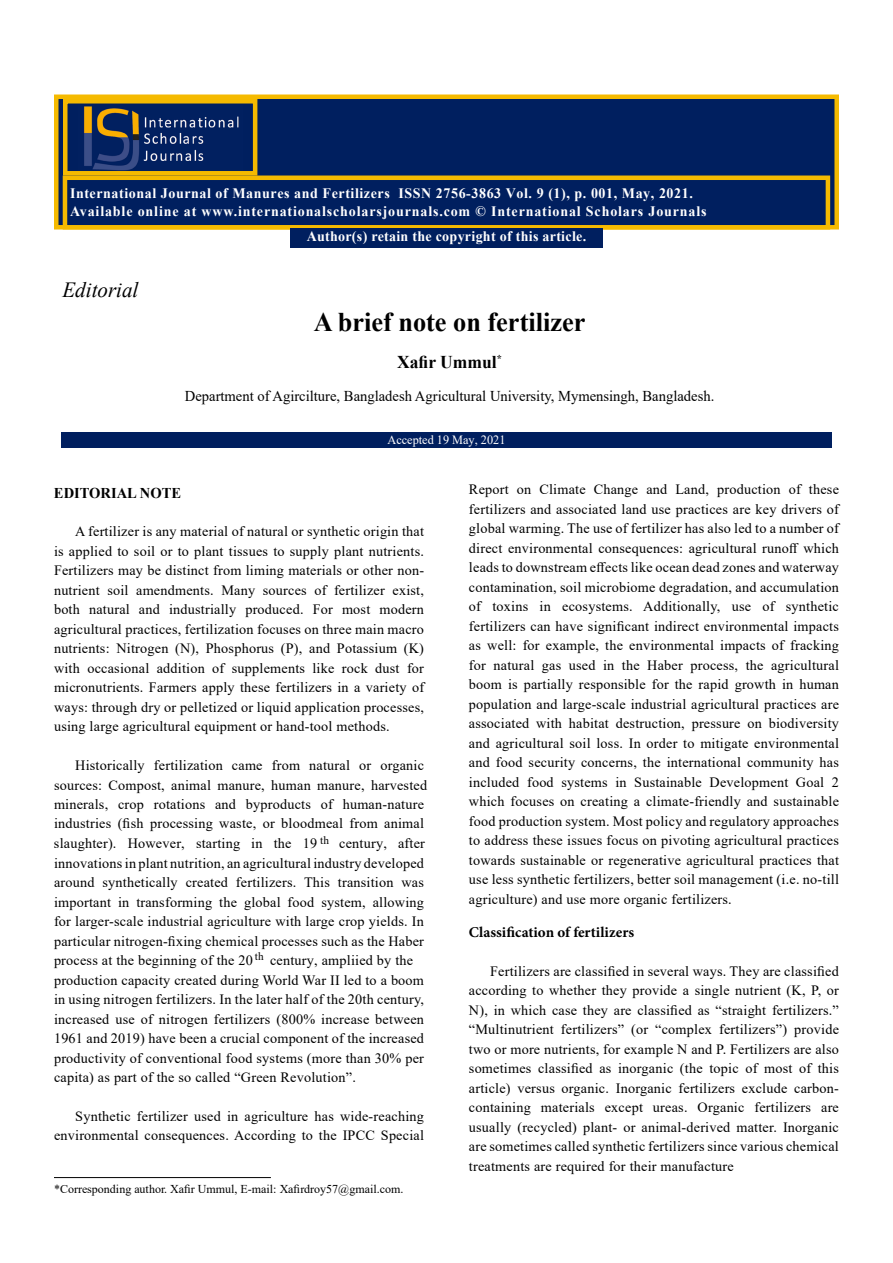
<style>
.page{position:relative;width:893px;height:1263px;background:#fff}
.page>*{position:absolute;margin:0;border:0;box-sizing:border-box;transform-origin:0 0}
.t1{font:700 27px "Times New Roman";color:#000}
.t2{font:italic 21.6px "Times New Roman";color:#000}
.t3{font:700 18px "Times New Roman";color:#000}
.t4{font:15px "Times New Roman";color:#000}
.t5{font:700 15px "Minion Pro";color:#000}
.t6{font:700 15px "Times New Roman";color:#000}
.t7{font:700 14.4px/17.2px "Times New Roman";letter-spacing:.06em;color:#fff}
.t8{font:700 14.4px "Times New Roman";letter-spacing:.02em;color:#fff}
.t9{font:14.25px/19.5px "Times New Roman";letter-spacing:.015em;color:#000;text-align:justify}
.t10{font:12.6px "Times New Roman";color:#fff}
.t11{font:12px "Times New Roman";color:#000}
</style>
<div class="page">
<div style="left:54px;top:94px;width:785px;height:136px;background:#001f5f;border:4px solid #f5ba00"></div>
<div style="left:63px;top:176px;width:767px;height:54px;background:#001f5f;border:4px solid #f5ba00"></div>
<img style="left:84px;top:106px;width:155px;height:65px">
<div style="left:63px;top:99px;width:194px;height:77px;border:4px solid #f5ba00"></div>
<div style="left:290px;top:228px;width:313px;height:20px;background:#001f5f"></div>
<div style="left:61px;top:432px;width:771px;height:15px;background:#001f5f"></div>
<hr style="left:54px;top:1177px;width:217px;height:1px;background:#000">
<p class="t7" style="left:70px;top:184px;width:638px">International Journal of Manures and Fertilizers ISSN 2756-3863 Vol. 9 (1), p. 001, May, 2021.<br>Available online at www.internationalscholarsjournals.com © International Scholars Journals</p>
<p class="t8" style="left:307px;top:225px;width:281px">Author(s) retain the copyright of this article.</p>
<h2 class="t2" style="left:62px;top:275px;width:78px">Editorial</h2>
<h1 class="t1" style="left:314px;top:303px;width:273px">A brief note on fertilizer</h1>
<p class="t3" style="left:397px;top:349px;width:106px">Xafir Ummul<sup>*</sup></p>
<p class="t4" style="left:185px;top:385px;width:531px">Department of Agircilture, Bangladesh Agricultural University, Mymensingh, Bangladesh.</p>
<p class="t10" style="left:388px;top:430px;width:119px">Accepted 19 May, 2021</p>
<p class="t6" style="left:54px;top:482px;width:129px">EDITORIAL NOTE</p>
<p class="t9" style="left:54px;top:521px;width:372px;text-indent:21px">A fertilizer is any material of natural or synthetic origin that is applied to soil or to plant tissues to supply plant nutrients.<br>Fertilizers may be distinct from liming materials or other non&shy;nutrient soil amendments. Many sources of fertilizer exist, both natural and industrially produced. For most modern agricultural practices, fertilization focuses on three main macro nutrients: Nitrogen (N), Phosphorus (P), and Potassium (K) with occasional addition of supplements like rock dust for micronutrients. Farmers apply these fertilizers in a variety of ways: through dry or pelletized or liquid application processes, using large agricultural equipment or hand-tool methods.</p>
<p class="t9" style="left:54px;top:755px;width:375px;text-align:left;text-indent:21px">Historically fertilization came from natural or organic sources: Compost, animal manure, human manure, harvested minerals, crop rotations and byproducts of human-nature industries (fish processing waste, or bloodmeal from animal</p>
<p class="t9" style="left:54px;top:852px;width:372px">innovations in plant nutrition, an agricultural industry developed around synthetically created fertilizers. This transition was important in transforming the global food system, allowing for larger-scale industrial agriculture with large crop yields. In particular nitrogen-fixing chemical processes such as the Haber</p>
<p class="t9" style="left:54px;top:969px;width:372px">production capacity created during World War II led to a boom in using nitrogen fertilizers. In the later half of the 20th century, increased use of nitrogen fertilizers (800% increase between 1961 and 2019) have been a crucial component of the increased productivity of conventional food systems (more than 30% per capita) as part of the so called “Green Revolution”.</p>
<p class="t9" style="left:54px;top:1106px;width:372px;text-align:right">Synthetic fertilizer used in agriculture has wide-reaching environmental consequences. According to the IPCC Special</p>
<p class="t9" style="left:54px;top:833px;width:372px">slaughter). However, starting in the 19 <sup>th</sup> century, after</p>
<p class="t9" style="left:54px;top:950px;width:361px">process at the beginning of the 20 <sup>th</sup> century, ampliied by the</p>
<p class="t11" style="left:54px;top:1181px;width:351px">*Corresponding author. Xafir Ummul, E-mail: Xafirdroy57@gmail.com.</p>
<p class="t9" style="left:469px;top:479px;width:372px">Report on Climate Change and Land, production of these fertilizers and associated land use practices are key drivers of global warming. The use of fertilizer has also led to a number of direct environmental consequences: agricultural runoff which leads to downstream effects like ocean dead zones and waterway contamination, soil microbiome degradation, and accumulation of toxins in ecosystems. Additionally, use of synthetic fertilizers can have significant indirect environmental impacts as well: for example, the environmental impacts of fracking for natural gas used in the Haber process, the agricultural boom is partially responsible for the rapid growth in human population and large-scale industrial agricultural practices are associated with habitat destruction, pressure on biodiversity and agricultural soil loss. In order to mitigate environmental and food security concerns, the international community has included food systems in Sustainable Development Goal 2 which focuses on creating a climate-friendly and sustainable food production system. Most policy and regulatory approaches to address these issues focus on pivoting agricultural practices towards sustainable or regenerative agricultural practices that use less synthetic fertilizers, better soil management (i.e. no-till agriculture) and use more organic fertilizers.</p>
<p class="t5" style="left:469px;top:921px;width:167px">Classification of fertilizers</p>
<p class="t9" style="left:469px;top:961px;width:372px;text-indent:21px">Fertilizers are classified in several ways. They are classified according to whether they provide a single nutrient (K, P, or N), in which case they are classified as “straight fertilizers.” “Multinutrient fertilizers” (or “complex fertilizers”) provide two or more nutrients, for example N and P. Fertilizers are also sometimes classified as inorganic (the topic of most of this article) versus organic. Inorganic fertilizers exclude carbon&shy;containing materials except ureas. Organic fertilizers are usually (recycled) plant- or animal-derived matter. Inorganic are sometimes called synthetic fertilizers since various chemical treatments are required for their manufacture</p>
</div>
